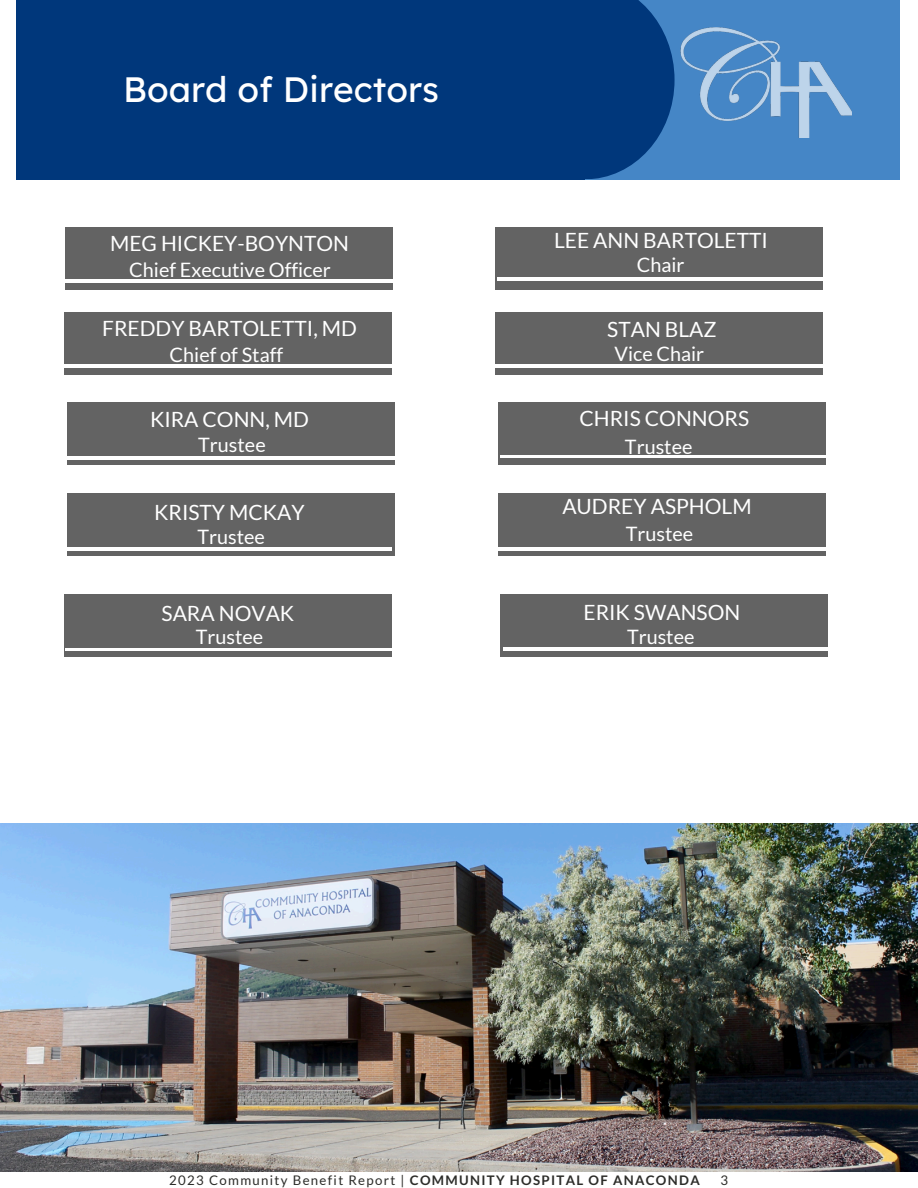
<style>
.page{position:relative;width:918px;height:1188px;background:#fff}
.page>*{position:absolute;margin:0;border:0;box-sizing:border-box;transform-origin:0 0}
.t1{font:35.25px "Lexend Deca";color:#fff}
.t2{font:21px "Lato";color:#fff}
.t3{font:19.8px "Lato";color:#fff}
.t4{font:13.2px "Lato";letter-spacing:.1em;color:#2c2c29}
.s1{font-weight:700}
</style>
<div class="page">
<div style="left:585px;top:0;width:315px;height:180px;background:#4586c6"></div>
<div style="left:17px;top:0;width:568px;height:180px;background:#00377b"></div>
<svg style="left:585px;top:0;width:90px;height:179px"></svg>
<img style="left:0;top:823px;width:917px;height:349px">
<div style="left:65px;top:228px;width:328px;height:62px;background:#636363"></div>
<div style="left:495px;top:312px;width:328px;height:62px;background:#636363"></div>
<div style="left:495px;top:228px;width:328px;height:62px;background:#636363"></div>
<div style="left:64px;top:312px;width:328px;height:62px;background:#636363"></div>
<div style="left:67px;top:403px;width:328px;height:62px;background:#636363"></div>
<div style="left:67px;top:493px;width:327px;height:62px;background:#636363"></div>
<div style="left:498px;top:403px;width:327px;height:62px;background:#636363"></div>
<div style="left:498px;top:493px;width:328px;height:62px;background:#636363"></div>
<hr style="left:65px;top:364px;width:328px;height:3px;background:#fff">
<hr style="left:64px;top:280px;width:329px;height:3px;background:#fff">
<hr style="left:67px;top:457px;width:329px;height:3px;background:#fff">
<hr style="left:64px;top:547px;width:328px;height:3px;background:#fff">
<hr style="left:498px;top:278px;width:328px;height:2px;background:#fff">
<hr style="left:494px;top:364px;width:329px;height:3px;background:#fff">
<hr style="left:500px;top:455px;width:329px;height:3px;background:#fff">
<hr style="left:498px;top:547px;width:329px;height:3px;background:#fff">
<div style="left:64px;top:594px;width:328px;height:62px;background:#636363"></div>
<div style="left:500px;top:595px;width:328px;height:62px;background:#636363"></div>
<hr style="left:65px;top:648px;width:329px;height:3px;background:#fff">
<hr style="left:503px;top:647px;width:329px;height:3px;background:#fff">
<img style="left:680px;top:27px;width:172px;height:111px">
<p class="t1" style="left:123px;top:67px;width:318px">Board of Directors</p>
<h2 class="t2" style="left:554px;top:227px;width:215px">LEE ANN BARTOLETTI</h2>
<h3 class="t2" style="left:110px;top:230px;width:241px">MEG HICKEY-BOYNTON</h3>
<h2 class="t3" style="left:129px;top:258px;width:203px">Chief Executive Officer</h2>
<h3 class="t3" style="left:637px;top:253px;width:49px">Chair</h3>
<h3 class="t2" style="left:102px;top:315px;width:256px">FREDDY BARTOLETTI, MD</h3>
<h2 class="t3" style="left:170px;top:342px;width:115px">Chief of Staff</h2>
<h3 class="t2" style="left:607px;top:316px;width:111px">STAN BLAZ</h3>
<h2 class="t3" style="left:615px;top:341px;width:91px">Vice Chair</h2>
<h2 class="t2" style="left:150px;top:407px;width:161px">KIRA CONN, MD</h2>
<h3 class="t2" style="left:580px;top:406px;width:171px">CHRIS CONNORS</h3>
<h2 class="t3" style="left:198px;top:432px;width:69px">Trustee</h2>
<h3 class="t3" style="left:625px;top:434px;width:69px">Trustee</h3>
<h3 class="t2" style="left:154px;top:499px;width:152px">KRISTY MCKAY</h3>
<h3 class="t2" style="left:562px;top:493px;width:191px">AUDREY ASPHOLM</h3>
<h2 class="t3" style="left:198px;top:525px;width:69px">Trustee</h2>
<h2 class="t3" style="left:626px;top:521px;width:69px">Trustee</h2>
<h3 class="t2" style="left:162px;top:600px;width:134px">SARA NOVAK</h3>
<h3 class="t2" style="left:583px;top:599px;width:158px">ERIK SWANSON</h3>
<h2 class="t3" style="left:196px;top:624px;width:69px">Trustee</h2>
<p class="t3" style="left:627px;top:624px;width:69px">Trustee</p>
<h1 class="t4" style="left:169px;top:1172px;width:532px">2023 Community Benefit Report | <span class="s1">COMMUNITY HOSPITAL OF ANACONDA</span></h1>
<h1 class="t4" style="left:720px;top:1172px;width:9px">3</h1>
</div>
